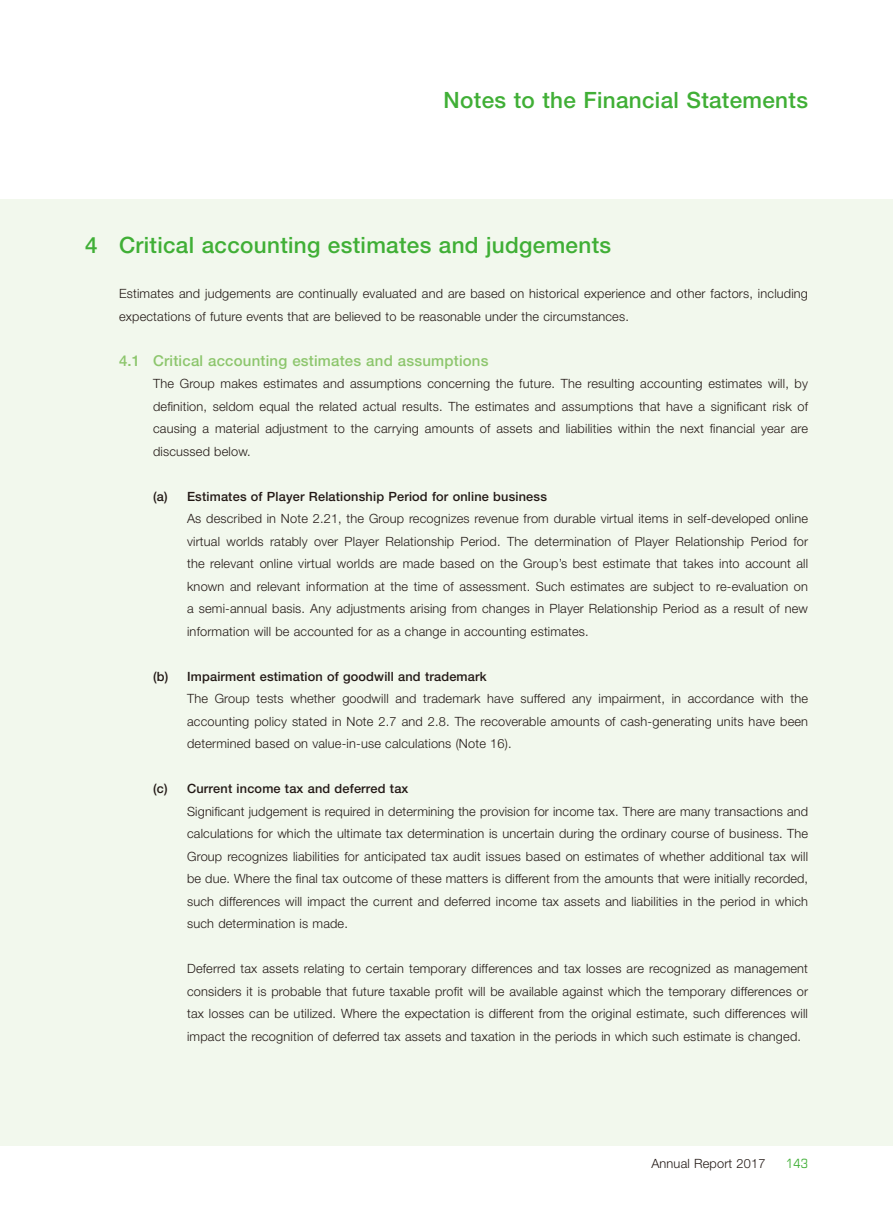
<style>
.page{position:relative;width:893px;height:1212px;background:#fff}
.page>*{position:absolute;margin:0;border:0;box-sizing:border-box;transform-origin:0 0}
.t1{font:500 22.5px "Helvetica Neue";letter-spacing:.015em;color:#40af36}
.t2{font:500 15px "Helvetica Neue";letter-spacing:.015em;color:#8dc66d}
.t3{font:300 12.75px/22.5px "Helvetica Neue";letter-spacing:.015em;color:#231916;text-align:justify}
.t4{font:500 12.75px "Helvetica Neue";letter-spacing:.015em;color:#231916}
.t5{font:condensed 12.75px "Eurostile";color:#40af36}
</style>
<div class="page">
<div style="left:0;top:200px;width:893px;height:946px;background:#f2f8ed"></div>
<h1 class="t1" style="left:444px;top:86px;width:366px">Notes to the Financial Statements</h1>
<h1 class="t1" style="left:85px;top:232px;width:528px">4 Critical accounting estimates and judgements</h1>
<p class="t3" style="left:119px;top:282px;width:690px">Estimates and judgements are continually evaluated and are based on historical experience and other factors, including expectations of future events that are believed to be reasonable under the circumstances.</p>
<p class="t2" style="left:119px;top:351px;width:371px">4.1 Critical accounting estimates and assumptions</p>
<p class="t3" style="left:153px;top:372px;width:656px">The Group makes estimates and assumptions concerning the future. The resulting accounting estimates will, by definition, seldom equal the related actual results. The estimates and assumptions that have a significant risk of causing a material adjustment to the carrying amounts of assets and liabilities within the next financial year are discussed below.</p>
<p class="t4" style="left:153px;top:489px;width:395px">(a) Estimates of Player Relationship Period for online business</p>
<p class="t3" style="left:187px;top:507px;width:622px">As described in Note 2.21, the Group recognizes revenue from durable virtual items in self-developed online virtual worlds ratably over Player Relationship Period. The determination of Player Relationship Period for the relevant online virtual worlds are made based on the Group’s best estimate that takes into account all known and relevant information at the time of assessment. Such estimates are subject to re-evaluation on a semi-annual basis. Any adjustments arising from changes in Player Relationship Period as a result of new information will be accounted for as a change in accounting estimates.</p>
<p class="t4" style="left:153px;top:669px;width:335px">(b) Impairment estimation of goodwill and trademark</p>
<p class="t3" style="left:187px;top:687px;width:622px">The Group tests whether goodwill and trademark have suffered any impairment, in accordance with the accounting policy stated in Note 2.7 and 2.8. The recoverable amounts of cash-generating units have been determined based on value-in-use calculations (Note 16).</p>
<p class="t4" style="left:153px;top:781px;width:257px">(c) Current income tax and deferred tax</p>
<p class="t3" style="left:187px;top:800px;width:623px">Significant judgement is required in determining the provision for income tax. There are many transactions and calculations for which the ultimate tax determination is uncertain during the ordinary course of business. The Group recognizes liabilities for anticipated tax audit issues based on estimates of whether additional tax will be due. Where the final tax outcome of these matters is different from the amounts that were initially recorded, such differences will impact the current and deferred income tax assets and liabilities in the period in which such determination is made.</p>
<p class="t3" style="left:187px;top:957px;width:622px">Deferred tax assets relating to certain temporary differences and tax losses are recognized as management considers it is probable that future taxable profit will be available against which the temporary differences or tax losses can be utilized. Where the expectation is different from the original estimate, such differences will impact the recognition of deferred tax assets and taxation in the periods in which such estimate is changed.</p>
<p class="t3" style="left:651px;top:1151px;width:116px">Annual Report 2017</p>
<p class="t5" style="left:786px;top:1155px;width:23px">143</p>
</div>
